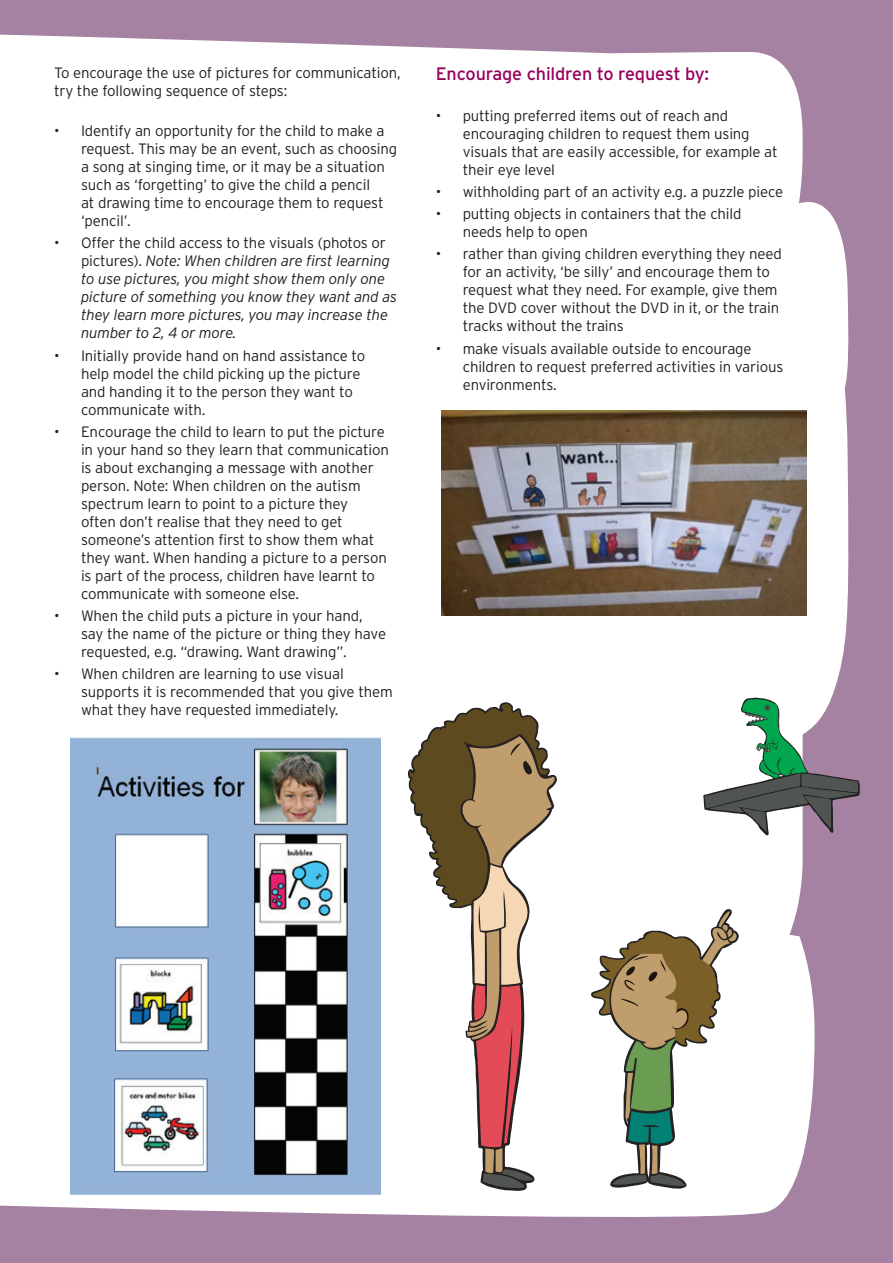
<style>
.page{position:relative;width:893px;height:1263px;background:#a682a2}
.page>*{position:absolute;margin:0;border:0;box-sizing:border-box;transform-origin:0 0}
.t1{font:18px "Interstate";letter-spacing:-.01em;color:#97015e}
.t2{font:300 15px/18px "Interstate";letter-spacing:-.01em;color:#231f20}
.t3{font:italic 300 15px/18px "Interstate";letter-spacing:-.01em;color:#231f20}
.s1{font-style:normal}
</style>
<div class="page">
<div style="left:0;top:34px;width:849px;height:1183px;background:#fff"></div>
<img style="left:70px;top:736px;width:311px;height:459px">
<img style="left:442px;top:411px;width:365px;height:204px">
<div style="left:408px;top:702px;width:150px;height:489px;background:#fff"></div>
<svg style="left:408px;top:702px;width:147px;height:487px;background:#cbb8ab"></svg>
<svg style="left:591px;top:909px;width:148px;height:280px;background:#c4c2b0"></svg>
<svg style="left:703px;top:698px;width:157px;height:137px"></svg>
<p class="t2" style="left:54px;top:63px;width:348px">To encourage the use of pictures for communication, try the following sequence of steps:</p>
<p class="t2" style="left:81px;top:122px;width:318px;text-indent:-27px">• Identify an opportunity for the child to make a request. This may be an event, such as choosing a song at singing time, or it may be a situation such as ‘forgetting’ to give the child a pencil<br>at drawing time to encourage them to request ‘pencil’.</p>
<p class="t3" style="left:81px;top:234px;width:318px;text-indent:-27px"><span class="s1">• Offer the child access to the visuals (photos or pictures).</span> Note: When children are first learning to use pictures, you might show them only one picture of something you know they want and as they learn more pictures, you may increase the number to 2, 4 or more.</p>
<p class="t2" style="left:81px;top:346px;width:286px;text-indent:-27px">• Initially provide hand on hand assistance to help model the child picking up the picture and handing it to the person they want to communicate with.</p>
<p class="t2" style="left:81px;top:422px;width:310px;text-indent:-27px">• Encourage the child to learn to put the picture in your hand so they learn that communication is about exchanging a message with another person. Note: When children on the autism spectrum learn to point to a picture they<br>often don’t realise that they need to get someone’s attention first to show them what they want. When handing a picture to a person is part of the process, children have learnt to communicate with someone else.</p>
<p class="t2" style="left:81px;top:607px;width:307px;text-indent:-27px">• When the child puts a picture in your hand, say the name of the picture or thing they have requested, e.g. “drawing. Want drawing”.</p>
<p class="t2" style="left:81px;top:665px;width:313px;text-indent:-27px">• When children are learning to use visual supports it is recommended that you give them what they have requested immediately.</p>
<p class="t1" style="left:436px;top:64px;width:275px">Encourage children to request by:</p>
<p class="t2" style="left:463px;top:106px;width:316px;text-indent:-27px">• putting preferred items out of reach and encouraging children to request them using visuals that are easily accessible, for example at their eye level</p>
<p class="t2" style="left:436px;top:182px;width:349px">• withholding part of an activity e.g. a puzzle piece</p>
<p class="t2" style="left:463px;top:205px;width:280px;text-indent:-27px">• putting objects in containers that the child needs help to open</p>
<p class="t2" style="left:463px;top:245px;width:321px;text-indent:-27px">• rather than giving children everything they need for an activity, ‘be silly’ and encourage them to request what they need. For example, give them the DVD cover without the DVD in it, or the train tracks without the trains</p>
<p class="t2" style="left:463px;top:339px;width:322px;text-indent:-27px">• make visuals available outside to encourage children to request preferred activities in various environments.</p>
</div>
